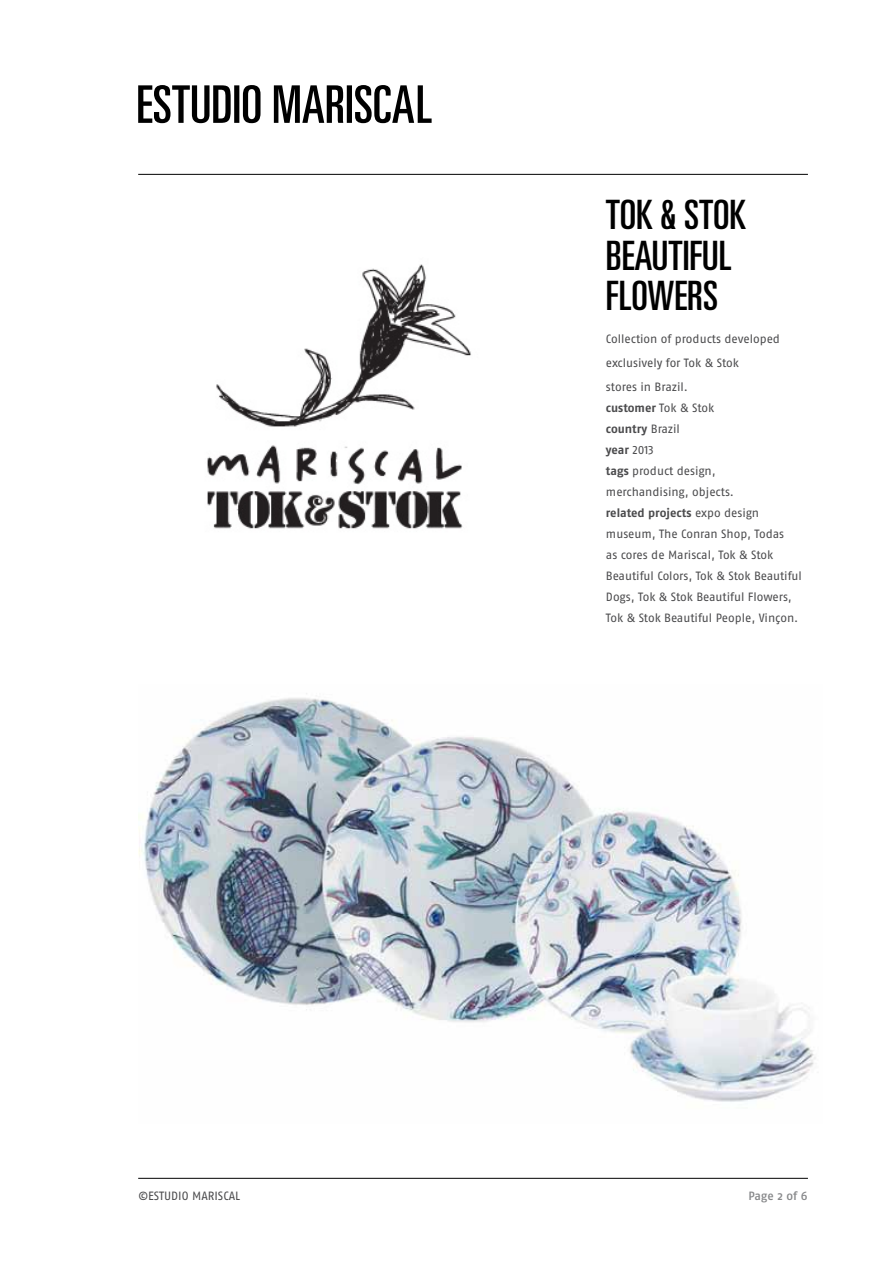
<style>
.page{position:relative;width:893px;height:1263px;background:#fff}
.page>*{position:absolute;margin:0;border:0;box-sizing:border-box;transform-origin:0 0}
.t1{font:ultra-condensed 40.5px/40.5px "Univers LT Std";color:#000}
.t2{font:12px/21px "Fago No Regular LF";color:#4b4b4d}
.t3{font:12px/21px "Fago No Bold Lf";color:#4b4b4d}
.t4{font:12px "Fago No Med";letter-spacing:-.01em;color:#87888a}
.s1{font-family:"Fago No Regular LF"}
.s2{font-family:"Fago No Bold Lf"}
</style>
<div class="page">
<hr style="left:138px;top:1178px;width:670px;height:1px;background:#000">
<img style="left:207px;top:264px;width:264px;height:265px">
<hr style="left:138px;top:174px;width:670px;height:1px;background:#000">
<svg style="left:138px;top:85px;width:294px;height:38px"></svg>
<img style="left:138px;top:693px;width:678px;height:409px">
<h1 class="t1" style="left:606px;top:194px;width:142px">TOK &amp; STOK<br>BEAUTIFUL<br>FLOWERS</h1>
<p class="t2" style="left:606px;top:327px;width:176px;line-height:24px">Collection of products developed exclusively for Tok &amp; Stok<br>stores in Brazil.</p>
<p class="t3" style="left:606px;top:397px;width:110px">customer <span class="s1">Tok &amp; Stok </span>country <span class="s1">Brazil<br></span>year <span class="s1">2013</span></p>
<p class="t2" style="left:606px;top:460px;width:130px"><span class="s2">tags</span> product design, merchandising, objects.</p>
<p class="t3" style="left:606px;top:502px;width:155px">related projects <span class="s1">expo design</span></p>
<p class="t2" style="left:606px;top:523px;width:198px">museum, The Conran Shop, Todas<br>as cores de Mariscal, Tok &amp; Stok Beautiful Colors, Tok &amp; Stok Beautiful Dogs, Tok &amp; Stok Beautiful Flowers, Tok &amp; Stok Beautiful People, Vinçon.</p>
<p class="t2" style="left:138px;top:1185px;width:103px">©ESTUDI O MARISCAL</p>
<p class="t4" style="left:749px;top:1189px;width:60px">Page 2 of 6</p>
</div>
